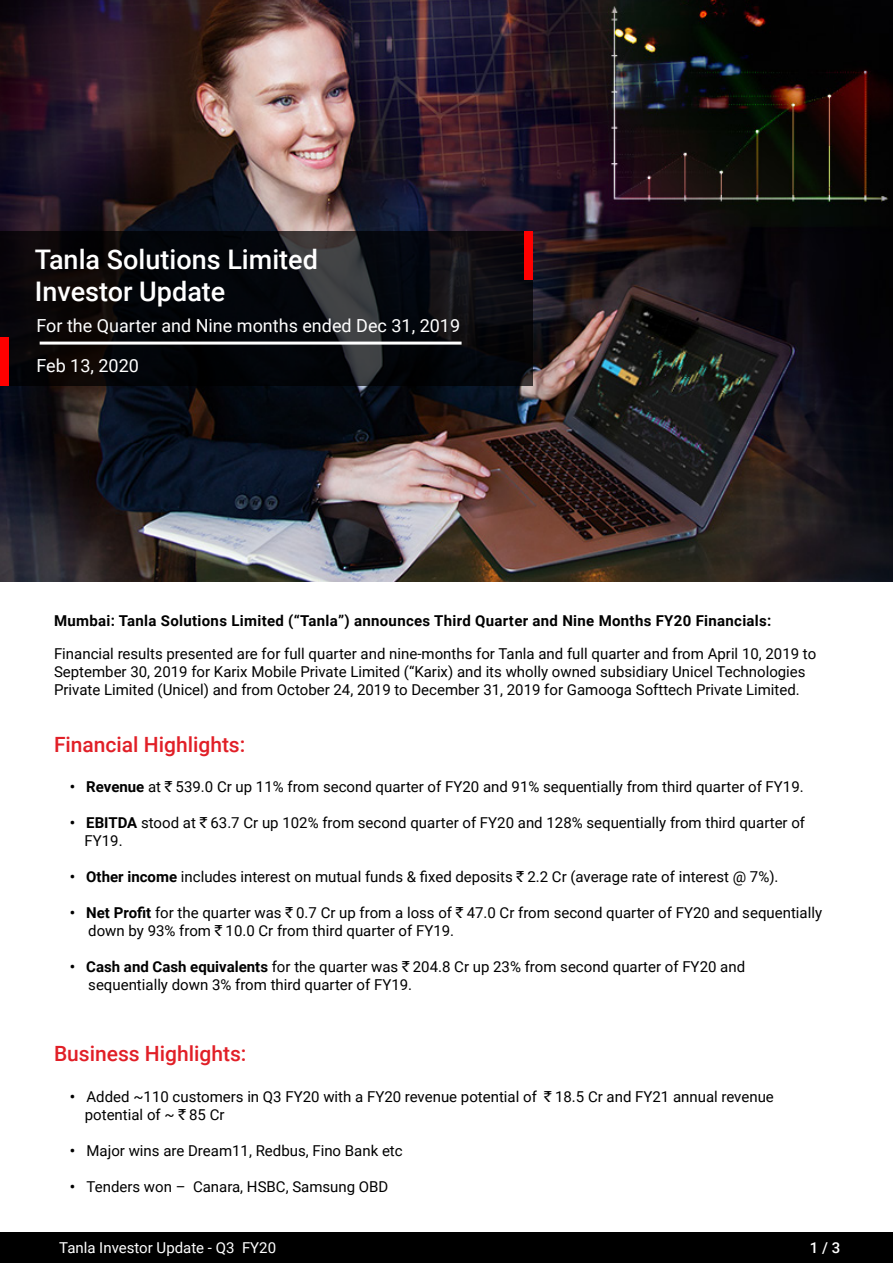
<style>
.page{position:relative;width:893px;height:1263px;background:#fff}
.page>*{position:absolute;margin:0;border:0;box-sizing:border-box;transform-origin:0 0}
.t1{font:500 27px "Roboto";color:#fff}
.t2{font:500 21px "Roboto";color:#e11f27}
.t3{font:18px "Roboto";color:#fff}
.t4{font:15px/18px "Roboto";color:#000}
.t5{font:700 15px "Roboto";letter-spacing:.02em;color:#000}
.t6{font:15px "Roboto";color:#fff}
.t7{font:500 15px "Roboto";color:#fff}
.s1{font-weight:700}
.s2{font-family:"Indian Rupee"}
</style>
<div class="page">
<div style="left:0;top:1233px;width:893px;height:30px;background:#000"></div>
<img style="left:0;top:0;width:893px;height:582px">
<svg style="left:0;top:232px;width:533px;height:154px;background:#0c0c10"></svg>
<div style="left:0;top:337px;width:8px;height:48px;background:#f00"></div>
<hr style="left:40px;top:342px;width:422px;height:3px;background:#fff">
<div style="left:524px;top:232px;width:9px;height:48px;background:#f00"></div>
<p class="t1" style="left:35px;top:240px;width:285px">Tanla Solutions Limited</p>
<p class="t1" style="left:35px;top:272px;width:192px">Investor Update</p>
<p class="t3" style="left:36px;top:313px;width:425px">For the Quarter and Nine months ended Dec 31, 2019</p>
<p class="t3" style="left:36px;top:353px;width:104px">Feb 13, 2020</p>
<p class="t5" style="left:54px;top:610px;width:719px">Mumbai: Tanla Solutions Limited (“Tanla”) announces Third Quarter and Nine Months FY20 Financials:</p>
<p class="t4" style="left:54px;top:644px;width:764px">Financial results presented are for full quarter and nine-months for Tanla and full quarter and from April 10, 2019 to<br>September 30, 2019 for Karix Mobile Private Limited (“Karix) and its wholly owned subsidiary Unicel Technologies<br>Private Limited (Unicel) and from October 24, 2019 to December 31, 2019 for Gamooga Softtech Private Limited.</p>
<p class="t2" style="left:54px;top:730px;width:193px">Financial Highlights:</p>
<p class="t4" style="left:70px;top:777px;width:735px"><span class="s1">• Revenue</span> at <span class="s2">`</span>539.0 Cr up 11% from second quarter of FY20 and 91% sequentially from third quarter of FY19.</p>
<p class="t4" style="left:70px;top:813px;width:737px"><span class="s1">• EBITDA</span> stood at <span class="s2">`</span>63.7 Cr up 102% from second quarter of FY20 and 128% sequentially from third quarter of</p>
<p class="t4" style="left:85px;top:831px;width:40px">FY19.</p>
<p class="t4" style="left:70px;top:867px;width:710px"><span class="s1">• Other income</span> includes interest on mutual funds &amp; fixed deposits <span class="s2">`</span>2.2 Cr (average rate of interest @ 7%).</p>
<p class="t4" style="left:70px;top:903px;width:754px"><span class="s1">• Net Profit</span> for the quarter was <span class="s2">`</span>0.7 Cr up from a loss of <span class="s2">`</span>47.0 Cr from second quarter of FY20 and sequentially</p>
<p class="t4" style="left:88px;top:921px;width:367px">down by 93% from <span class="s2">`</span>10.0 Cr from third quarter of FY19.</p>
<p class="t4" style="left:70px;top:957px;width:677px"><span class="s1">• Cash and Cash equivalents</span> for the quarter was <span class="s2">`</span>204.8 Cr up 23% from second quarter of FY20 and</p>
<p class="t4" style="left:88px;top:975px;width:325px">sequentially down 3% from third quarter of FY19.</p>
<p class="t2" style="left:54px;top:1039px;width:194px">Business Highlights:</p>
<p class="t4" style="left:70px;top:1087px;width:705px"><span class="s1">•</span> Added ~110 customers in Q3 FY20 with a FY20 revenue potential of <span class="s2">`</span>18.5 Cr and FY21 annual revenue</p>
<p class="t4" style="left:85px;top:1105px;width:141px">potential of ~ <span class="s2">`</span>85 Cr</p>
<p class="t4" style="left:70px;top:1141px;width:334px"><span class="s1">•</span> Major wins are Dream11, Redbus, Fino Bank etc</p>
<p class="t4" style="left:70px;top:1177px;width:320px"><span class="s1">•</span> Tenders won – Canara, HSBC, Samsung OBD</p>
<p class="t6" style="left:59px;top:1237px;width:218px">Tanla Investor Update - Q3 FY20</p>
<p class="t7" style="left:810px;top:1237px;width:32px">1 / 3</p>
</div>
